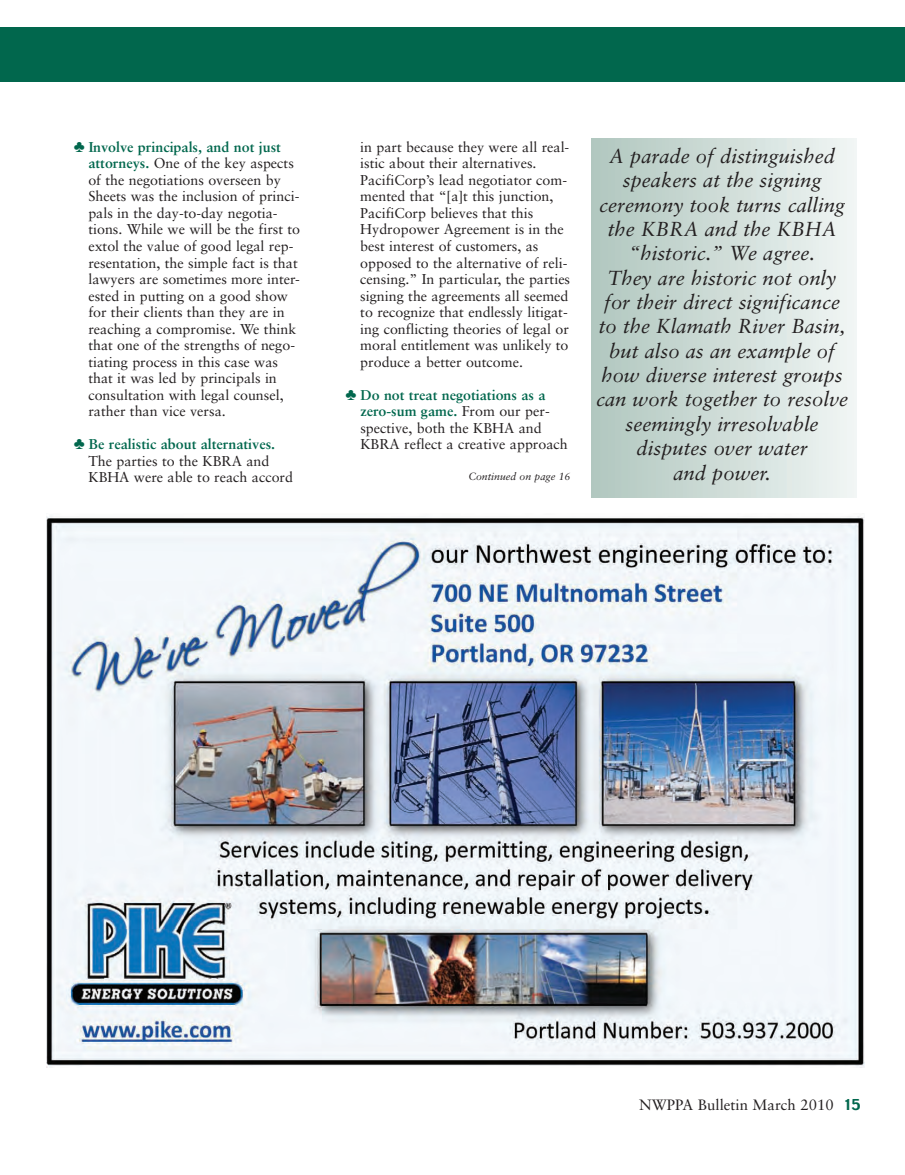
<style>
.page{position:relative;width:905px;height:1175px;background:#fff}
.page>*{position:absolute;margin:0;border:0;box-sizing:border-box;transform-origin:0 0}
.t1{font:italic 20.25px/24.3px "Sabon";color:#231f20;text-align:center}
.t2{font:15px "Sabon";color:#231f20}
.t3{font:14.25px/16.5px "Sabon";color:#231f20}
.t4{font:700 14.25px "Sabon";color:#01674d}
.t5{font:italic 10.5px "Sabon";color:#231f20}
.s1{font-weight:700;color:#01674d}
.s2{font-family:"Charcoal";color:#01674d}
</style>
<div class="page">
<div style="left:591px;top:138px;width:265px;height:359px;background:linear-gradient(to right,#b0c6be,#f0f5f4)"></div>
<div style="left:0;top:27px;width:904px;height:54px;background:#01674d"></div>
<img style="left:46px;top:516px;width:818px;height:552px">
<p class="t3" style="left:88px;top:140px;width:213px"><span class="s1">Involve principals, and not just attorneys.</span> One of the key aspects of the negotiations overseen by<br>Sheets was the inclusion of princi&shy;pals in the day-to-day negotia&shy;tions. While we will be the first to extol the value of good legal rep&shy;resentation, the simple fact is that lawyers are sometimes more inter&shy;ested in putting on a good show for their clients than they are in reaching a compromise. We think that one of the strengths of nego&shy;tiating process in this case was that it was led by principals in consultation with legal counsel, rather than vice versa.</p>
<p class="t4" style="left:89px;top:438px;width:188px">Be realistic about alternatives.</p>
<p class="t3" style="left:88px;top:453px;width:206px">The parties to the KBRA and<br>KBHA were able to reach accord</p>
<p class="t3" style="left:360px;top:140px;width:211px">in part because they were all real&shy;istic about their alternatives.<br>PacifiCorp’s lead negotiator com&shy;mented that “[a]t this junction, PacifiCorp believes that this Hydropower Agreement is in the best interest of customers, as opposed to the alternative of reli&shy;censing.” In particular, the parties signing the agreements all seemed to recognize that endlessly litigat&shy;ing conflicting theories of legal or moral entitlement was unlikely to produce a better outcome.</p>
<p class="t3" style="left:360px;top:387px;width:209px"><span class="s1">Do not treat negotiations as a zero-sum game.</span> From our per&shy;spective, both the KBHA and<br>KBRA reflect a creative approach</p>
<p class="t1" style="left:596px;top:145px;width:253px">A parade of distinguished speakers at the signing ceremony took turns calling the KBRA and the KBHA “historic.” We agree.<br>They are historic not only for their direct significance to the Klamath River Basin, but also as an example of how diverse interest groups can work together to resolve seemingly irresolvable disputes over water</p>
<p class="t5" style="left:468px;top:471px;width:103px">Continued on page 16</p>
<h1 class="t1" style="left:673px;top:462px;width:99px">and power.</h1>
<p class="t2" style="left:639px;top:1098px;width:223px">NWPPA Bulletin March 2010 <span class="s2">15</span></p>
</div>
